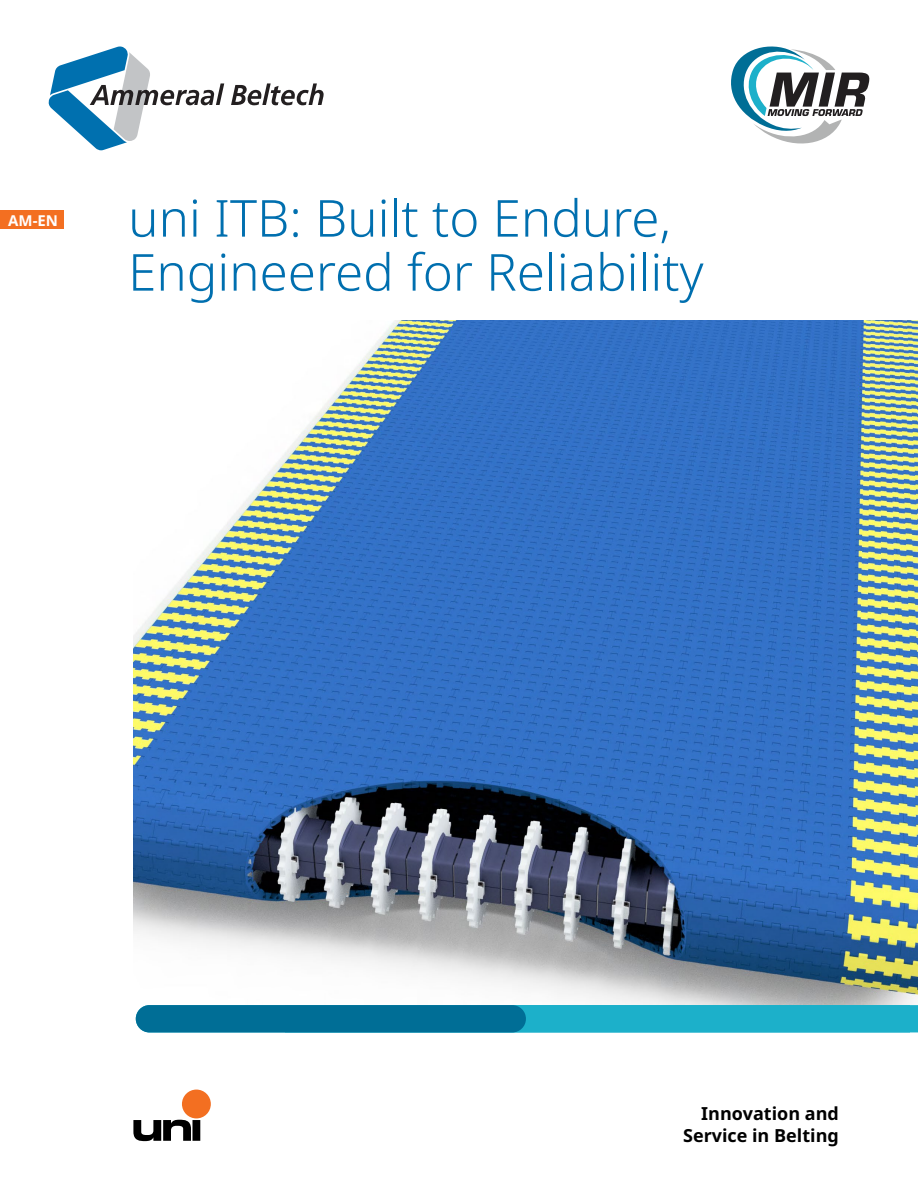
<style>
.page{position:relative;width:918px;height:1188px;background:#fff}
.page>*{position:absolute;margin:0;border:0;box-sizing:border-box;transform-origin:0 0}
.t1{font:300 51px/54px "Noto Sans";color:#006faf}
.t2{font:700 18px/21.6px "Noto Sans";color:#000;text-align:right}
.t3{font:700 15px "Noto Sans";color:#fff}
</style>
<div class="page">
<div style="left:0;top:211px;width:64px;height:18px;background:#f36f21"></div>
<svg style="left:133px;top:1120px;width:67px;height:21px"></svg>
<div style="left:182px;top:1090px;width:29px;height:28px;background:#f36f21;border-radius:50%"></div>
<img style="left:134px;top:320px;width:784px;height:697px">
<div style="left:136px;top:1005px;width:782px;height:27px;background:#1cb0ca"></div>
<div style="left:136px;top:1005px;width:390px;height:27px;background:#006e96;border-radius:14px"></div>
<svg style="left:731px;top:46px;width:139px;height:98px"></svg>
<svg style="left:48px;top:47px;width:276px;height:103px"></svg>
<p class="t3" style="left:8px;top:210px;width:51px">AM-EN</p>
<p class="t1" style="left:128px;top:193px;width:577px">uni ITB: Built to Endure,<br>Engineered for Reliability</p>
<p class="t2" style="left:683px;top:1103px;width:157px">Innovation and<br>Service in Belting</p>
</div>
